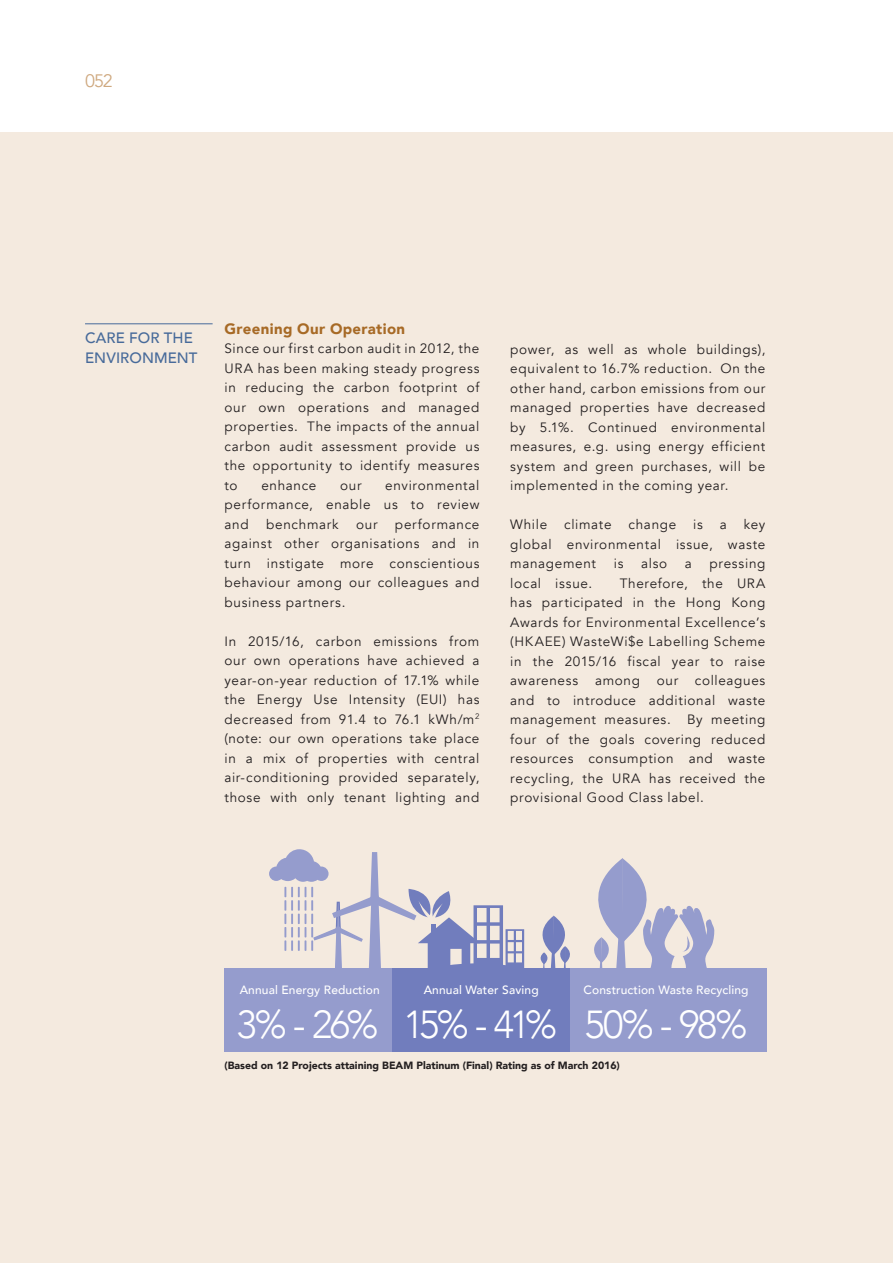
<style>
.page{position:relative;width:893px;height:1263px;background:#f4eadf}
.page>*{position:absolute;margin:0;border:0;box-sizing:border-box;transform-origin:0 0}
.t1{font:300 39px "Avenir";letter-spacing:-.06em;color:#fff}
.t2{font:18px "Avenir";color:#cfa980}
.t3{font:500 15px/19.5px "Avenir";letter-spacing:.005em;color:#476a9a}
.t4{font:900 15px "Avenir";letter-spacing:.025em;color:#a76a26}
.t5{font:13.5px/19.5px "Avenir";letter-spacing:.05em;color:#231f20;text-align:justify}
.t6{font:500 12px "Avenir";letter-spacing:.01em;color:#fff}
.t7{font:900 10.5px "Avenir";color:#231f20}
</style>
<div class="page">
<svg style="left:269px;top:849px;width:446px;height:119px"></svg>
<div style="left:225px;top:968px;width:542px;height:84px;background:#959ccd"></div>
<div style="left:392px;top:968px;width:178px;height:84px;background:#717dbd"></div>
<div style="left:0;top:0;width:893px;height:132px;background:#fff"></div>
<hr style="left:85px;top:323px;width:128px;height:1px;background:#476a9a">
<h2 class="t2" style="left:85px;top:70px;width:29px">052</h2>
<p class="t4" style="left:225px;top:316px;width:182px">Greening Our Operation</p>
<p class="t5" style="left:225px;top:339px;width:256px">Since our first carbon audit in 2012, the URA has been making steady progress in reducing the carbon footprint of our own operations and managed properties. The impacts of the annual carbon audit assessment provide us the opportunity to identify measures to</p>
<p class="t3" style="left:85px;top:327px;width:114px">CARE FOR THE<br>ENVIRONMENT</p>
<p class="t5" style="left:510px;top:339px;width:257px">power, as well as whole buildings), equivalent to 16.7% reduction. On the other hand, carbon emissions from our managed properties have decreased by 5.1%. Continued environmental measures, e.g. using energy efficient system and green purchases, will be implemented in the coming year.</p>
<p class="t5" style="left:510px;top:515px;width:38px">While</p>
<p class="t5" style="left:564px;top:515px;width:49px">climate</p>
<p class="t5" style="left:628px;top:515px;width:49px">change</p>
<p class="t5" style="left:693px;top:515px;width:11px">is</p>
<p class="t5" style="left:720px;top:515px;width:9px">a</p>
<p class="t5" style="left:225px;top:476px;width:256px;text-indent:161px">environmental performance, enable us to review and</p>
<p class="t5" style="left:261px;top:476px;width:57px">enhance</p>
<p class="t5" style="left:340px;top:476px;width:23px">our</p>
<p class="t5" style="left:225px;top:515px;width:256px;text-indent:170px">performance against other organisations and in turn instigate more conscientious behaviour among our colleagues and business partners.</p>
<p class="t5" style="left:225px;top:632px;width:256px">In 2015/16, carbon emissions from our own operations have achieved a year-on-year reduction of 17.1% while the Energy Use Intensity (EUI) has decreased from 91.4 to 76.1 kWh/m<sup>2 </sup>(note: our own operations take place in a mix of properties with central air-conditioning provided separately, those with only tenant lighting and</p>
<p class="t5" style="left:266px;top:515px;width:74px">benchmark</p>
<p class="t5" style="left:356px;top:515px;width:23px">our</p>
<p class="t5" style="left:510px;top:515px;width:257px;text-indent:234px">key global environmental issue, waste management</p>
<p class="t5" style="left:614px;top:554px;width:11px">is</p>
<p class="t5" style="left:641px;top:554px;width:28px">also</p>
<p class="t5" style="left:685px;top:554px;width:9px">a</p>
<p class="t5" style="left:710px;top:554px;width:57px">pressing</p>
<p class="t5" style="left:510px;top:573px;width:257px;text-indent:109px">Therefore, the URA has participated in the Hong Kong Awards for Environmental Excellence’s (HKAEE) WasteWi$e Labelling Scheme in the 2015/16 fiscal year to raise awareness among our colleagues and to introduce additional waste management measures. By meeting four of the goals covering reduced resources consumption and waste recycling, the URA has received the provisional Good Class label.</p>
<p class="t5" style="left:510px;top:573px;width:83px">local issue.</p>
<p class="t6" style="left:240px;top:979px;width:142px">Annual Energy Reduction</p>
<p class="t6" style="left:424px;top:979px;width:116px">Annual Water Saving</p>
<p class="t6" style="left:584px;top:979px;width:166px">Construction Waste Recycling</p>
<h1 class="t1" style="left:237px;top:1001px;width:512px">3% - 26% 15% - 41% 50% - 98%</h1>
<p class="t7" style="left:225px;top:1057px;width:397px">(Based on 12 Projects attaining BEAM Platinum (Final) Rating as of March 2016)</p>
</div>
